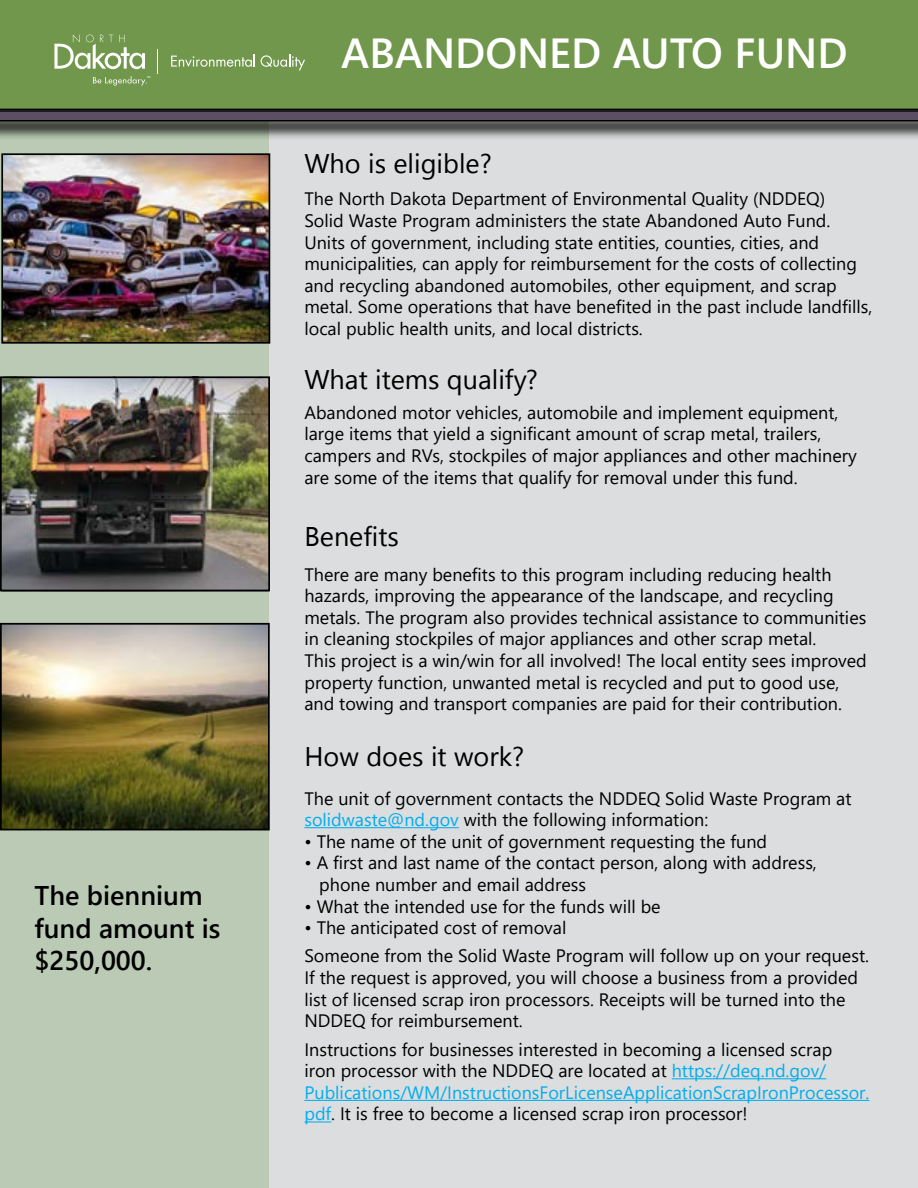
<style>
.page{position:relative;width:918px;height:1188px;background:#fff}
.page>*{position:absolute;margin:0;border:0;box-sizing:border-box;transform-origin:0 0}
.t1{font:600 42px "Segoe UI";color:#fff}
.t2{font:600 27px/32.4px "Segoe UI";color:#000}
.t3{font:27px "Segoe UI Symbol";color:#000}
.t4{font:18px/21.6px "Segoe UI";color:#000}
.s1{color:#00aeef}
</style>
<div class="page">
<div style="left:262px;top:117px;width:656px;height:1071px;background:#dcddde"></div>
<div style="left:1px;top:116px;width:268px;height:1071px;background:#bbcab4"></div>
<div style="left:0;top:0;width:918px;height:110px;background:#70974b"></div>
<svg style="left:157px;top:49px;width:1px;height:24px"></svg>
<svg style="left:171px;top:55px;width:84px;height:12px"></svg>
<svg style="left:261px;top:55px;width:44px;height:15px"></svg>
<svg style="left:54px;top:35px;width:91px;height:34px"></svg>
<svg style="left:93px;top:76px;width:57px;height:10px"></svg>
<div style="left:0;top:113px;width:918px;height:27px;background:#000;opacity:.75"></div>
<svg style="left:0;top:110px;width:918px;height:12px;background:#473d4c"></svg>
<hr style="left:304px;top:827px;width:155px;height:1px;background:#00aeef">
<hr style="left:672px;top:1078px;width:154px;height:1px;background:#00aeef">
<hr style="left:304px;top:1100px;width:565px;height:1px;background:#00aeef">
<hr style="left:304px;top:1121px;width:27px;height:2px;background:#00aeef">
<img style="left:3px;top:379px;width:264px;height:209px">
<div style="left:0;top:376px;width:270px;height:215px;border:2px solid #000"></div>
<img style="left:4px;top:156px;width:263px;height:185px">
<div style="left:1px;top:153px;width:269px;height:191px;border:2px solid #000"></div>
<img style="left:3px;top:626px;width:264px;height:201px">
<div style="left:0;top:623px;width:270px;height:207px;border:2px solid #000"></div>
<h2 class="t2" style="left:35px;top:877px;width:187px">The biennium fund amount is $250,000.</h2>
<h1 class="t1" style="left:341px;top:14px;width:508px">ABANDONED AUTO FUND</h1>
<h2 class="t3" style="left:345px;top:148px;width:71px">□ ▲ ●</h2>
<h2 class="t3" style="left:459px;top:148px;width:8px">●</h2>
<p class="t4" style="left:304px;top:187px;width:569px">The North Dakota Department of Environmental Quality (NDDEQ)<br>Solid Waste Program administers the state Abandoned Auto Fund.<br>Units of government, including state entities, counties, cities, and municipalities, can apply for reimbursement for the costs of collecting and recycling abandoned automobiles, other equipment, and scrap metal. Some operations that have benefited in the past include landfills, local public health units, and local districts.</p>
<h2 class="t3" style="left:428px;top:363px;width:72px">▲ ❑◆ ●</h2>
<p class="t4" style="left:304px;top:400px;width:554px">Abandoned motor vehicles, automobile and implement equipment, large items that yield a significant amount of scrap metal, trailers, campers and RVs, stockpiles of major appliances and other machinery are some of the items that qualify for removal under this fund.</p>
<h2 class="t3" style="left:334px;top:521px;width:66px">■ ▼▲</h2>
<p class="t4" style="left:304px;top:562px;width:564px">There are many benefits to this program including reducing health hazards, improving the appearance of the landscape, and recycling metals. The program also provides technical assistance to communities in cleaning stockpiles of major appliances and other scrap metal.<br>This project is a win/win for all involved! The local entity sees improved property function, unwanted metal is recycled and put to good use, and towing and transport companies are paid for their contribution.</p>
<h2 class="t3" style="left:382px;top:741px;width:109px">□ ▲ ▼ □</h2>
<p class="t4" style="left:304px;top:786px;width:549px">The unit of government contacts the NDDEQ Solid Waste Program at <span class="s1">solidwaste@nd.gov</span> with the following information:</p>
<p class="t4" style="left:304px;top:829px;width:464px">• The name of the unit of government requesting the fund</p>
<p class="t4" style="left:319px;top:851px;width:499px;text-indent:-15px">• A first and last name of the contact person, along with address, phone number and email address</p>
<p class="t4" style="left:304px;top:894px;width:358px">• What the intended use for the funds will be</p>
<p class="t4" style="left:304px;top:912px;width:566px;line-height:28.3px">• The anticipated cost of removal<br>Someone from the Solid Waste Program will follow up on your request.</p>
<p class="t4" style="left:304px;top:965px;width:555px">If the request is approved, you will choose a business from a provided list of licensed scrap iron processors. Receipts will be turned into the<br>NDDEQ for reimbursement.</p>
<p class="t4" style="left:304px;top:1037px;width:567px">Instructions for businesses interested in becoming a licensed scrap<br>iron processor with the NDDEQ are located at <span class="s1">https://deq.nd.gov/ Publications/WM/InstructionsForLicenseApplicationScrapIronProcessor. pdf</span>. It is free to become a licensed scrap iron processor!</p>
</div>
